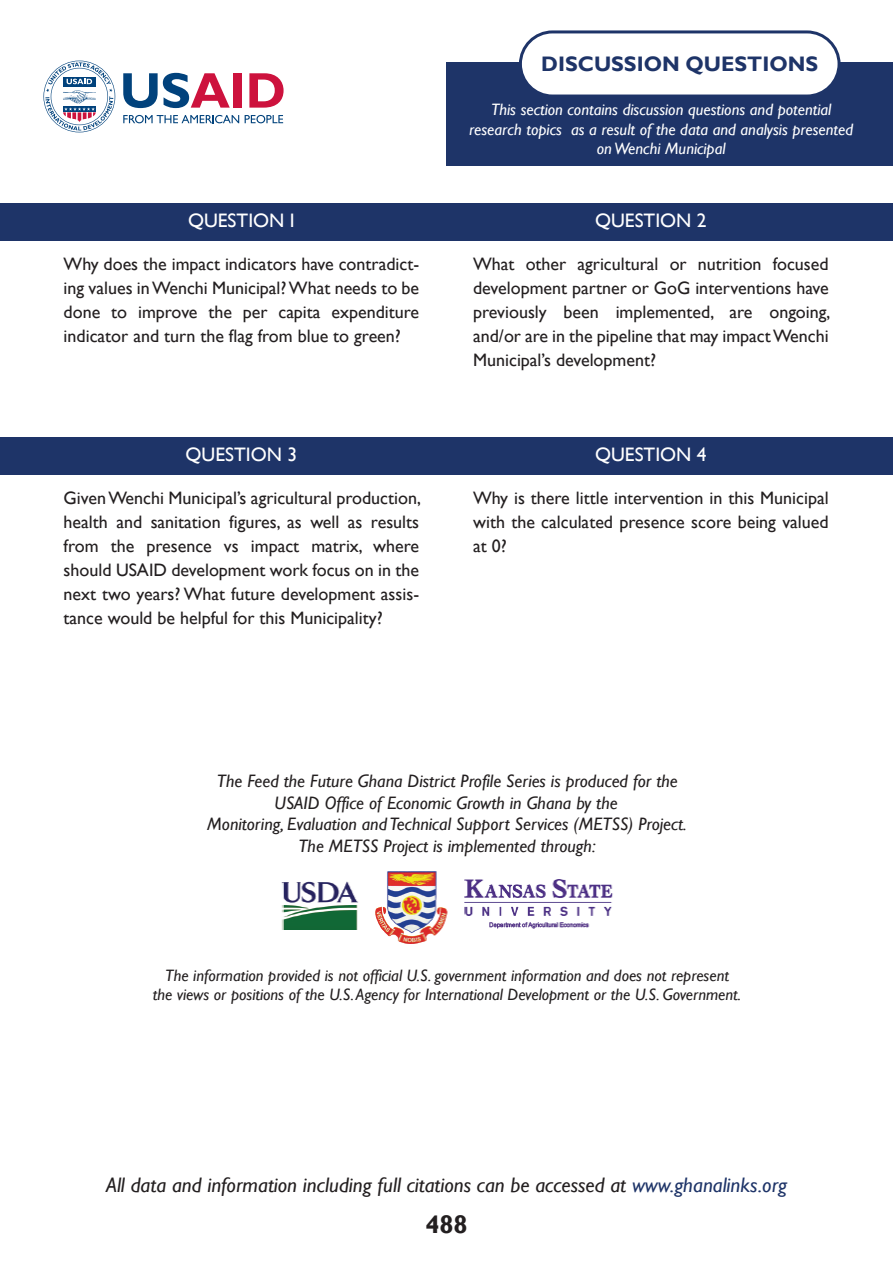
<style>
.page{position:relative;width:893px;height:1263px;background:#fff}
.page>*{position:absolute;margin:0;border:0;box-sizing:border-box;transform-origin:0 0}
.t1{font:700 25.5px "Gill Sans";color:#231f20}
.t2{font:italic 21px "Gill Sans";color:#231f20}
.t3{font:700 21px "Gill Sans";color:#1e3468}
.t4{font:19.5px "Gill Sans";color:#fff}
.t5{font:18px/24px "Gill Sans";color:#231f20;text-align:justify}
.t6{font:italic 18px/21.6px "Gill Sans";color:#231f20;text-align:center}
.t7{font:italic 16.5px/19.8px "Gill Sans";color:#231f20;text-align:center}
.t8{font:italic 16.5px/19.8px "Gill Sans";color:#fff;text-align:center}
.s1{color:#1e3468}
</style>
<div class="page">
<div style="left:446px;top:63px;width:447px;height:103px;background:#1e3468"></div>
<div style="left:520px;top:32px;width:319px;height:64px;background:#fff;border-radius:32px"></div>
<div style="left:519px;top:30px;width:321px;height:68px;border:3px solid #1e3468;border-radius:32px"></div>
<div style="left:0;top:437px;width:893px;height:37px;background:#1e3468"></div>
<div style="left:0;top:203px;width:893px;height:37px;background:#1e3468"></div>
<img style="left:281px;top:871px;width:332px;height:73px">
<svg style="left:123px;top:115px;width:116px;height:8px"></svg>
<svg style="left:245px;top:115px;width:38px;height:8px"></svg>
<svg style="left:123px;top:73px;width:107px;height:35px"></svg>
<div style="left:234px;top:73px;width:8px;height:35px;background:#cd123d"></div>
<svg style="left:249px;top:73px;width:35px;height:35px"></svg>
<svg style="left:43px;top:61px;width:72px;height:71px"></svg>
<p class="t3" style="left:541px;top:51px;width:278px">DISCUSSION QUESTIONS</p>
<p class="t8" style="left:469px;top:99px;width:385px">This section contains discussion questions and potential research topics as a result of the data and analysis presented on Wenchi Municipal</p>
<p class="t4" style="left:188px;top:209px;width:108px">QUESTION I</p>
<p class="t4" style="left:595px;top:209px;width:113px">QUESTION 2</p>
<p class="t5" style="left:64px;top:252px;width:357px">Why does the impact indicators have contradict&shy;ing values in Wenchi Municipal? What needs to be done to improve the per capita expenditure indicator and turn the flag from blue to green?</p>
<p class="t5" style="left:473px;top:252px;width:359px">What other agricultural or nutrition focused development partner or GoG interventions have previously been implemented, are ongoing, and/or are in the pipeline that may impact Wenchi Municipal’s development?</p>
<p class="t4" style="left:186px;top:443px;width:113px">QUESTION 3</p>
<p class="t4" style="left:595px;top:443px;width:113px">QUESTION 4</p>
<p class="t5" style="left:64px;top:486px;width:359px">Given Wenchi Municipal’s agricultural production, health and sanitation figures, as well as results from the presence vs impact matrix, where should USAID development work focus on in the next two years? What future development assis&shy;tance would be helpful for this Municipality?</p>
<p class="t5" style="left:473px;top:486px;width:357px">Why is there little intervention in this Municipal with the calculated presence score being valued at 0?</p>
<p class="t6" style="left:207px;top:770px;width:481px">The Feed the Future Ghana District Profile Series is produced for the USAID Office of Economic Growth in Ghana by the<br>Monitoring, Evaluation and Technical Support Services (METSS) Project.<br>The METSS Project is implemented through:</p>
<p class="t7" style="left:153px;top:965px;width:590px">The information provided is not official U.S. government information and does not represent<br>the views or positions of the U.S. Agency for International Development or the U.S. Government.</p>
<p class="t2" style="left:106px;top:1173px;width:683px">All data and information including full citations can be accessed at <span class="s1">www.ghanalinks.org</span></p>
<h1 class="t1" style="left:425px;top:1209px;width:44px">488</h1>
</div>
